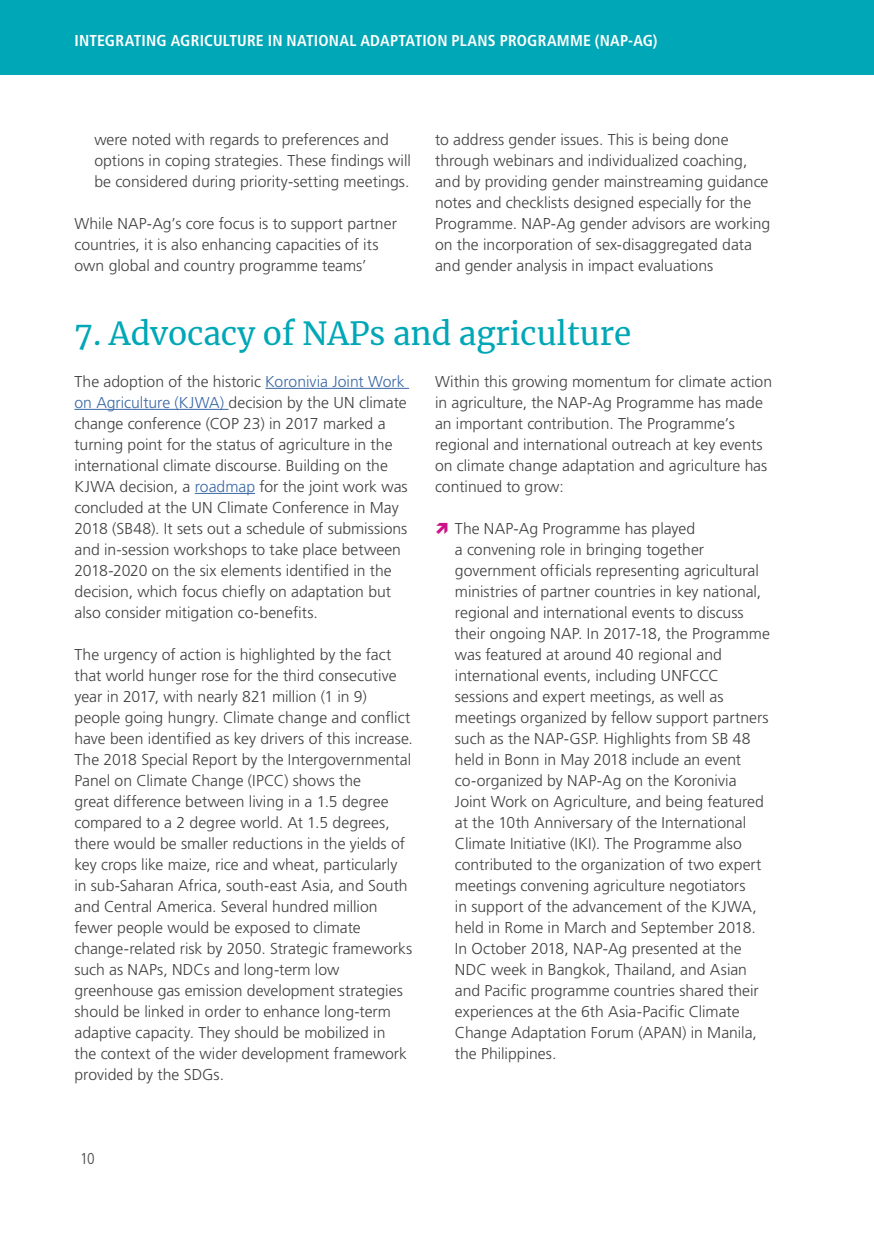
<style>
.page{position:relative;width:874px;height:1241px;background:#fff}
.page>*{position:absolute;margin:0;border:0;box-sizing:border-box;transform-origin:0 0}
.t1{font:31.5px "Merriweather";color:#00a7b6}
.t2{font:300 15.75px/21px "Frutiger LT Pro";color:#414042}
.t3{font:700 condensed 15.75px "Frutiger LT Pro";letter-spacing:.01em;color:#fff}
.t4{font:300 condensed 15.75px "Frutiger LT Pro";color:#414042}
.s1{color:#3a68a5}
</style>
<div class="page">
<div style="left:0;top:0;width:873px;height:75px;background:#00a7b6"></div>
<hr style="left:265px;top:388px;width:144px;height:1px;background:#3a68a5">
<hr style="left:74px;top:409px;width:154px;height:1px;background:#3a68a5">
<hr style="left:195px;top:493px;width:60px;height:1px;background:#3a68a5">
<p class="t3" style="left:74px;top:31px;width:584px">INTEGRATING AGRICULTURE IN NATIONAL ADAPTATION PLANS PROGRAMME (NAP-AG)</p>
<p class="t2" style="left:94px;top:129px;width:318px">were noted with regards to preferences and options in coping strategies. These findings will be considered during priority-setting meetings.</p>
<p class="t2" style="left:74px;top:213px;width:324px">While NAP-Ag’s core focus is to support partner countries, it is also enhancing capacities of its own global and country programme teams’</p>
<p class="t2" style="left:435px;top:129px;width:336px">to address gender issues. This is being done through webinars and individualized coaching, and by providing gender mainstreaming guidance notes and checklists designed especially for the Programme. NAP-Ag gender advisors are working on the incorporation of sex-disaggregated data and gender analysis in impact evaluations</p>
<h1 class="t1" style="left:74px;top:311px;width:558px">7. Advocacy of NAPs and agriculture</h1>
<p class="t2" style="left:74px;top:371px;width:334px">The adoption of the historic <span class="s1">Koronivia Joint Work on Agriculture (KJWA)</span> decision by the UN climate change conference (COP 23) in 2017 marked a turning point for the status of agriculture in the international climate discourse. Building on the KJWA decision, a <span class="s1">roadmap</span> for the joint work was concluded at the UN Climate Conference in May 2018 (SB48). It sets out a schedule of submissions and in-session workshops to take place between 2018-2020 on the six elements identified in the decision, which focus chiefly on adaptation but also consider mitigation co-benefits.</p>
<p class="t2" style="left:74px;top:644px;width:340px">The urgency of action is highlighted by the fact that world hunger rose for the third consecutive year in 2017, with nearly 821 million (1 in 9) people going hungry. Climate change and conflict have been identified as key drivers of this increase.<br>The 2018 Special Report by the Intergovernmental Panel on Climate Change (IPCC) shows the<br>great difference between living in a 1.5 degree compared to a 2 degree world. At 1.5 degrees, there would be smaller reductions in the yields of key crops like maize, rice and wheat, particularly in sub-Saharan Africa, south-east Asia, and South and Central America. Several hundred million fewer people would be exposed to climate change-related risk by 2050. Strategic frameworks such as NAPs, NDCs and long-term low greenhouse gas emission development strategies should be linked in order to enhance long-term adaptive capacity. They should be mobilized in<br>the context of the wider development framework provided by the SDGs.</p>
<p class="t2" style="left:435px;top:371px;width:338px">Within this growing momentum for climate action in agriculture, the NAP-Ag Programme has made an important contribution. The Programme’s regional and international outreach at key events on climate change adaptation and agriculture has continued to grow:</p>
<p class="t2" style="left:454px;top:518px;width:316px">The NAP-Ag Programme has played<br>a convening role in bringing together government officials representing agricultural ministries of partner countries in key national, regional and international events to discuss their ongoing NAP. In 2017-18, the Programme was featured at around 40 regional and international events, including UNFCCC sessions and expert meetings, as well as meetings organized by fellow support partners such as the NAP-GSP. Highlights from SB 48 held in Bonn in May 2018 include an event co-organized by NAP-Ag on the Koronivia Joint Work on Agriculture, and being featured at the 10th Anniversary of the International Climate Initiative (IKI). The Programme also contributed to the organization of two expert meetings convening agriculture negotiators<br>in support of the advancement of the KJWA, held in Rome in March and September 2018.<br>In October 2018, NAP-Ag presented at the NDC week in Bangkok, Thailand, and Asian and Pacific programme countries shared their experiences at the 6th Asia-Pacific Climate Change Adaptation Forum (APAN) in Manila, the Philippines.</p>
<p class="t4" style="left:80px;top:1149px;width:16px">10</p>
</div>
